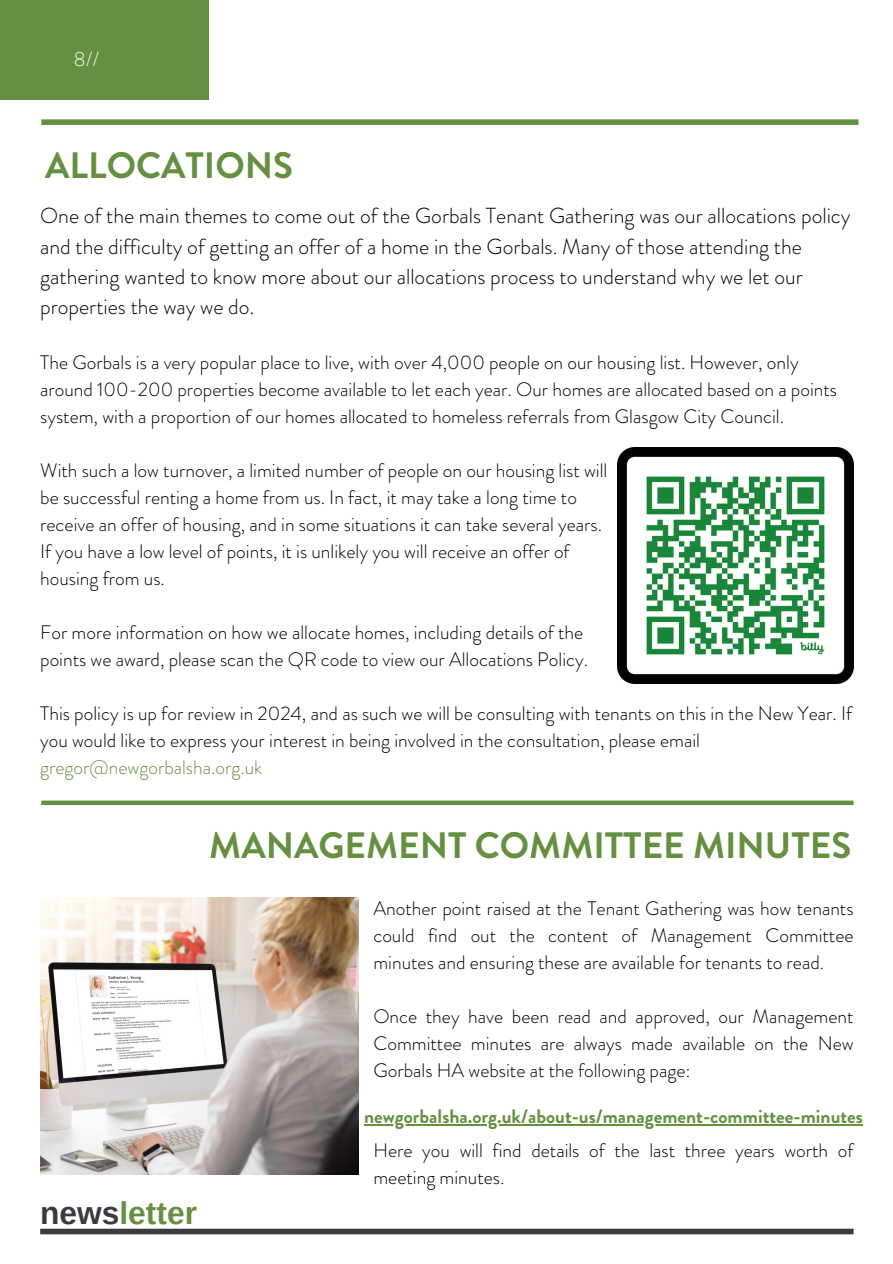
<style>
.page{position:relative;width:893px;height:1264px;background:#fff}
.page>*{position:absolute;margin:0;border:0;box-sizing:border-box;transform-origin:0 0}
.t1{font:700 36.75px "Brandon Grotesque";color:#659041}
.t2{font:700 31.65px "Arimo";color:#659041}
.t3{font:300 21.75px/30.3px "Brandon Grotesque";color:#000}
.t4{font:300 20.55px "Brandon Grotesque";color:#fff}
.t5{font:300 19.5px/27px "Brandon Grotesque";color:#000}
.t6{font:700 19.5px "Brandon Grotesque";color:#659041}
.s1{color:#659041}
.s2{color:#3c3a3f}
</style>
<div class="page">
<div style="left:0;top:0;width:209px;height:99px;background:#659041"></div>
<div style="left:41px;top:119px;width:817px;height:6px;background:#659041"></div>
<div style="left:40px;top:1228px;width:813px;height:6px;background:#3c3a3f"></div>
<img style="left:617px;top:447px;width:236px;height:236px">
<div style="left:41px;top:800px;width:812px;height:5px;background:#659041"></div>
<img style="left:40px;top:897px;width:318px;height:276px">
<hr style="left:364px;top:1124px;width:498px;height:1px;background:#659041">
<p class="t4" style="left:74px;top:44px;width:27px">8//</p>
<p class="t1" style="left:45px;top:139px;width:249px">ALLOCATIONS</p>
<p class="t3" style="left:40px;top:201px;width:811px">One of the main themes to come out of the Gorbals Tenant Gathering was our allocations policy and the difficulty of getting an offer of a home in the Gorbals. Many of those attending the gathering wanted to know more about our allocations process to understand why we let our properties the way we do.</p>
<p class="t5" style="left:40px;top:349px;width:798px">The Gorbals is a very popular place to live, with over 4,000 people on our housing list. However, only around 100-200 properties become available to let each year. Our homes are allocated based on a points system, with a proportion of our homes allocated to homeless referrals from Glasgow City Council.</p>
<p class="t5" style="left:40px;top:457px;width:568px">With such a low turnover, a limited number of people on our housing list will</p>
<p class="t5" style="left:40px;top:484px;width:538px">be successful renting a home from us. In fact, it may take a long time to</p>
<p class="t5" style="left:40px;top:511px;width:563px">receive an offer of housing, and in some situations it can take several years.</p>
<p class="t5" style="left:40px;top:538px;width:531px">If you have a low level of points, it is unlikely you will receive an offer of</p>
<p class="t5" style="left:40px;top:565px;width:126px">housing from us.</p>
<p class="t5" style="left:40px;top:619px;width:544px">For more information on how we allocate homes, including details of the</p>
<p class="t5" style="left:40px;top:646px;width:549px">points we award, please scan the QR code to view our Allocations Policy.</p>
<p class="t5" style="left:40px;top:700px;width:813px">This policy is up for review in 2024, and as such we will be consulting with tenants on this in the New Year. If you would like to express your interest in being involved in the consultation, please email <span class="s1">gregor@newgorbalsha.org.uk</span></p>
<p class="t1" style="left:209px;top:819px;width:643px">MANAGEMENT COMMITTEE MINUTES</p>
<p class="t5" style="left:373px;top:894px;width:481px;text-align:justify">Another point raised at the Tenant Gathering was how tenants could find out the content of Management Committee minutes and ensuring these are available for tenants to read.</p>
<p class="t5" style="left:373px;top:1002px;width:481px;text-align:justify">Once they have been read and approved, our Management Committee minutes are always made available on the New Gorbals HA website at the following page:</p>
<p class="t6" style="left:364px;top:1102px;width:500px">newgorbalsha.org.uk/about-us/management-committee-minutes</p>
<p class="t2" style="left:40px;top:1195px;width:158px"><span class="s2">news</span>letter</p>
<p class="t5" style="left:373px;top:1137px;width:481px">Here you will find details of the last three years worth of meeting minutes.</p>
</div>
